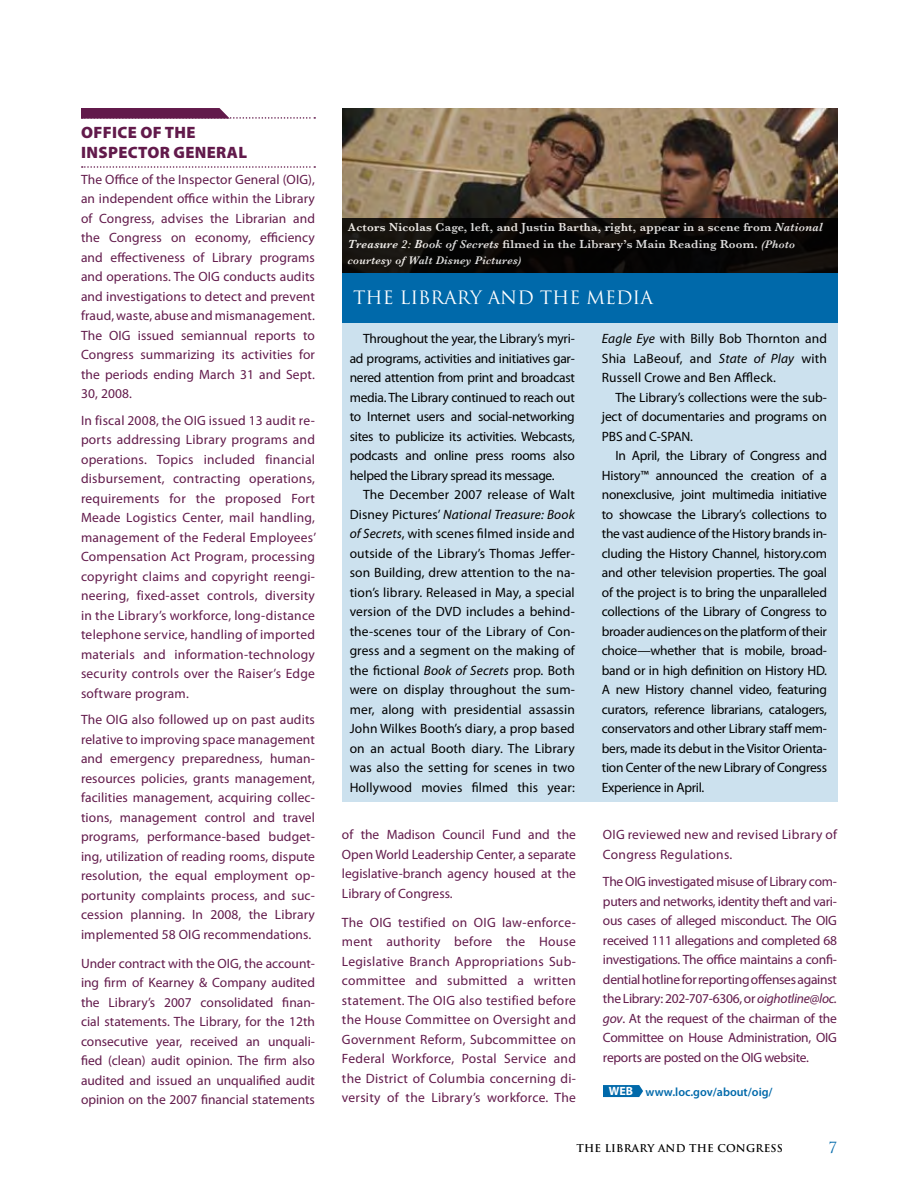
<style>
.page{position:relative;width:918px;height:1188px;background:#fff}
.page>*{position:absolute;margin:0;border:0;box-sizing:border-box;transform-origin:0 0}
.t1{font:18px "Trajan";color:#fff}
.t2{font:900 16.5px/19.5px "Myriad Pro";letter-spacing:.02em;color:#621a4b}
.t3{font:15px "Trajan";color:#0069aa}
.t4{font:13.5px/19.5px "Myriad Pro";letter-spacing:.01em;color:#621a4b;text-align:justify}
.t5{font:13.5px/19.5px "Myriad Pro";letter-spacing:-.01em;color:#000;text-align:justify}
.t6{font:600 12px/16.2px "Baskerville";letter-spacing:.02em;color:#fff}
.t7{font:600 12px "Myriad Pro";color:#0069aa}
.t8{font:italic 600 11.25px "Baskerville";letter-spacing:.02em;color:#fff}
.t9{font:700 10.5px "Trajan";letter-spacing:.02em;color:#000}
.s1{font-style:italic}
.s2{font-style:italic;font-size:11.25px}
.s3{font-family:"Myriad";font-weight:700;color:#fff}
</style>
<div class="page">
<img style="left:343px;top:108px;width:495px;height:110px">
<div style="left:343px;top:304px;width:495px;height:498px;background:#cce1ee"></div>
<div style="left:343px;top:273px;width:495px;height:49px;background:#0069aa"></div>
<svg style="left:343px;top:218px;width:495px;height:55px;fill:#070504"></svg>
<svg style="left:82px;top:166px;width:233px;height:2px"></svg>
<svg style="left:81px;top:108px;width:234px;height:11px"></svg>
<svg style="left:603px;top:1085px;width:40px;height:12px"></svg>
<p class="t2" style="left:81px;top:122px;width:167px">OFFICE OF THE<br>INSPECTOR GENERAL</p>
<p class="t4" style="left:81px;top:170px;width:236px">The Office of the Inspector General (OIG), an independent office within the Library of Congress, advises the Librarian and the Congress on economy, efficiency and effectiveness of Library programs and operations. The OIG conducts audits and investigations to detect and prevent fraud, waste, abuse and mismanagement.<br>The OIG issued semiannual reports to Congress summarizing its activities for the periods ending March 31 and Sept.<br>30, 2008.</p>
<p class="t4" style="left:81px;top:410px;width:237px">In fiscal 2008, the OIG issued 13 audit re&shy;ports addressing Library programs and operations. Topics included financial disbursement, contracting operations, requirements for the proposed Fort Meade Logistics Center, mail handling, management of the Federal Employees’ Compensation Act Program, processing copyright claims and copyright reengi&shy;neering, fixed-asset controls, diversity in the Library’s workforce, long-distance telephone service, handling of imported materials and information-technology security controls over the Raiser’s Edge software program.</p>
<p class="t4" style="left:81px;top:710px;width:236px">The OIG also followed up on past audits relative to improving space management and emergency preparedness, human&shy;resources policies, grants management, facilities management, acquiring collec&shy;tions, management control and travel programs, performance-based budget&shy;ing, utilization of reading rooms, dispute resolution, the equal employment op&shy;portunity complaints process, and suc&shy;cession planning. In 2008, the Library implemented 58 OIG recommendations.</p>
<p class="t4" style="left:81px;top:953px;width:236px">Under contract with the OIG, the account&shy;ing firm of Kearney &amp; Company audited the Library’s 2007 consolidated finan&shy;cial statements. The Library, for the 12th consecutive year, received an unquali&shy;fied (clean) audit opinion. The firm also audited and issued an unqualified audit opinion on the 2007 financial statements</p>
<p class="t6" style="left:348px;top:219px;width:477px">Actors Nicolas Cage, left, and Justin Bartha, right, appear in a scene from <span class="s1">National<br>Treasure 2: Book of Secrets</span> filmed in the Library’s Main Reading Room. <span class="s2">(Photo</span></p>
<p class="t8" style="left:348px;top:254px;width:175px">courtesy of Walt Disney Pictures)</p>
<h1 class="t1" style="left:353px;top:287px;width:301px">THE LIBRARY AND THE MEDIA</h1>
<p class="t5" style="left:350px;top:329px;width:227px;text-indent:14px">Throughout the year, the Library’s myri&shy;ad programs, activities and initiatives gar&shy;nered attention from print and broadcast media. The Library continued to reach out to Internet users and social-networking sites to publicize its activities. Webcasts, podcasts and online press rooms also helped the Library spread its message.</p>
<p class="t5" style="left:350px;top:485px;width:227px;text-indent:14px">The December 2007 release of Walt Disney Pictures’ <span class="s1">National Treasure: Book of Secrets</span>, with scenes filmed inside and outside of the Library’s Thomas Jeffer&shy;son Building, drew attention to the na&shy;tion’s library. Released in May, a special version of the DVD includes a behind&shy;the-scenes tour of the Library of Con&shy;gress and a segment on the making of the fictional <span class="s1">Book of Secrets</span> prop. Both were on display throughout the sum&shy;mer, along with presidential assassin John Wilkes Booth’s diary, a prop based on an actual Booth diary. The Library was also the setting for scenes in two Hollywood movies filmed this year:</p>
<p class="t4" style="left:342px;top:825px;width:236px">of the Madison Council Fund and the Open World Leadership Center, a separate legislative-branch agency housed at the Library of Congress.</p>
<p class="t4" style="left:342px;top:912px;width:236px">The OIG testified on OIG law-enforce&shy;ment authority before the House Legislative Branch Appropriations Sub&shy;committee and submitted a written statement. The OIG also testified before the House Committee on Oversight and Government Reform, Subcommittee on Federal Workforce, Postal Service and the District of Columbia concerning di&shy;versity of the Library’s workforce. The</p>
<p class="t5" style="left:602px;top:329px;width:227px"><span class="s1">Eagle Eye</span> with Billy Bob Thornton and Shia LaBeouf, and <span class="s1">State of Play</span> with Russell Crowe and Ben Affleck.</p>
<p class="t5" style="left:602px;top:387px;width:227px;text-indent:14px">The Library’s collections were the sub&shy;ject of documentaries and programs on PBS and C-SPAN.</p>
<p class="t5" style="left:602px;top:446px;width:227px;text-indent:14px">In April, the Library of Congress and History™ announced the creation of a nonexclusive, joint multimedia initiative to showcase the Library’s collections to the vast audience of the History brands in&shy;cluding the History Channel, history.com and other television properties. The goal of the project is to bring the unparalleled collections of the Library of Congress to broader audiences on the platform of their choice—whether that is mobile, broad&shy;band or in high definition on History HD.<br>A new History channel video, featuring curators, reference librarians, catalogers, conservators and other Library staff mem&shy;bers, made its debut in the Visitor Orienta&shy;tion Center of the new Library of Congress Experience in April.</p>
<p class="t4" style="left:603px;top:825px;width:235px">OIG reviewed new and revised Library of<br>Congress Regulations.</p>
<p class="t4" style="left:603px;top:872px;width:236px">The OIG investigated misuse of Library com&shy;puters and networks, identity theft and vari&shy;ous cases of alleged misconduct. The OIG received 111 allegations and completed 68 investigations. The office maintains a confi&shy;dential hotline for reporting offenses against the Library: 202-707-6306, or <span class="s1">oighotline@loc. gov</span>. At the request of the chairman of the Committee on House Administration, OIG reports are posted on the OIG website.</p>
<p class="t7" style="left:609px;top:1084px;width:165px"><span class="s3">WEB</span> www.loc.gov/about/oig/</p>
<p class="t9" style="left:576px;top:1141px;width:208px">THE LIBRARY AND THE CONGRESS</p>
<p class="t3" style="left:829px;top:1139px;width:10px">7</p>
</div>
